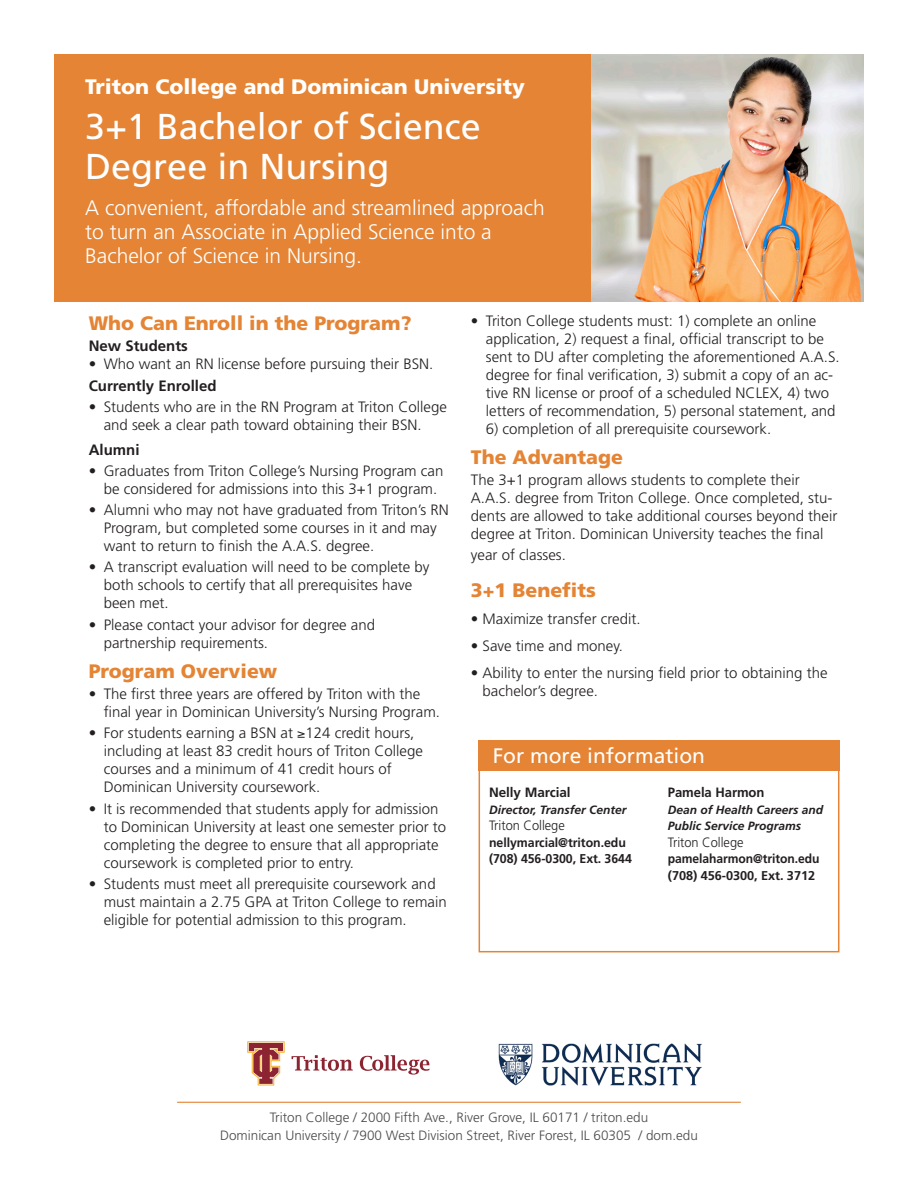
<style>
.page{position:relative;width:918px;height:1188px;background:#fff}
.page>*{position:absolute;margin:0;border:0;box-sizing:border-box;transform-origin:0 0}
.t1{font:36px/40.5px "Frutiger";color:#fff}
.t2{font:300 21px/24px "Frutiger";color:#fff}
.t3{font:900 21px "Frutiger";color:#fff}
.t4{font:21px "Frutiger";color:#fff}
.t5{font:900 19.5px "Frutiger";color:#e48434}
.t6{font:300 15px/18px "Frutiger";color:#231f20}
.t7{font:700 15px "Frutiger";color:#231f20}
.t8{font:300 13.5px "Frutiger";color:#494a4b}
.t9{font:300 13.5px "Frutiger";color:#231f20;scale:.95 1}
.t10{font:700 13.5px "Frutiger";letter-spacing:-.005em;color:#231f20}
.t11{font:700 12.75px "Frutiger";letter-spacing:-.005em;color:#231f20}
.t12{font:700 12.75px/16.5px "Frutiger";letter-spacing:-.005em;color:#231f20;scale:.95 1}
.t13{font:italic 700 12px/16.5px "Frutiger";color:#231f20}
</style>
<div class="page">
<div style="left:479px;top:749px;width:360px;height:203px;border:2px solid #e48434"></div>
<div style="left:54px;top:54px;width:693px;height:247px;background:#e48434"></div>
<hr style="left:177px;top:1102px;width:564px;height:1px;background:#e48434">
<svg style="left:292px;top:1055px;width:61px;height:16px"></svg>
<svg style="left:360px;top:1055px;width:69px;height:20px"></svg>
<svg style="left:247px;top:1041px;width:38px;height:45px"></svg>
<div style="left:478px;top:741px;width:361px;height:30px;background:#e48434"></div>
<img style="left:592px;top:54px;width:272px;height:247px">
<img style="left:498px;top:1043px;width:204px;height:43px">
<p class="t3" style="left:85px;top:74px;width:441px">Triton College and Dominican University</p>
<p class="t1" style="left:85px;top:106px;width:397px">3+1 Bachelor of Science<br>Degree in Nursing</p>
<p class="t2" style="left:85px;top:196px;width:461px">A convenient, affordable and streamlined approach to turn an Associate in Applied Science into a<br>Bachelor of Science in Nursing.</p>
<p class="t5" style="left:89px;top:312px;width:324px">Who Can Enroll in the Program?</p>
<p class="t7" style="left:89px;top:337px;width:101px">New Students</p>
<p class="t6" style="left:89px;top:355px;width:346px">• Who want an RN license before pursuing their BSN.</p>
<p class="t7" style="left:89px;top:377px;width:129px">Currently Enrolled</p>
<p class="t6" style="left:104px;top:398px;width:345px;text-indent:-15px">• Students who are in the RN Program at Triton College and seek a clear path toward obtaining their BSN.</p>
<p class="t7" style="left:89px;top:441px;width:52px">Alumni</p>
<p class="t6" style="left:89px;top:462px;width:356px;text-align:center">• Graduates from Triton College’s Nursing Program can be considered for admissions into this 3+1 program.</p>
<p class="t6" style="left:104px;top:501px;width:347px;text-indent:-15px">• Alumni who may not have graduated from Triton’s RN<br>Program, but completed some courses in it and may want to return to finish the A.A.S. degree.</p>
<p class="t6" style="left:104px;top:558px;width:327px;text-indent:-15px">• A transcript evaluation will need to be complete by both schools to certify that all prerequisites have been met.</p>
<p class="t6" style="left:104px;top:616px;width:273px;text-indent:-15px">• Please contact your advisor for degree and partnership requirements.</p>
<p class="t5" style="left:89px;top:659px;width:190px">Program Overview</p>
<p class="t6" style="left:104px;top:685px;width:338px;text-indent:-15px">• The first three years are offered by Triton with the final year in Dominican University’s Nursing Program.</p>
<p class="t6" style="left:104px;top:724px;width:321px;text-indent:-15px">• For students earning a BSN at ≥124 credit hours, including at least 83 credit hours of Triton College courses and a minimum of 41 credit hours of Dominican University coursework.</p>
<p class="t6" style="left:104px;top:800px;width:344px;text-indent:-15px">• It is recommended that students apply for admission to Dominican University at least one semester prior to completing the degree to ensure that all appropriate coursework is completed prior to entry.</p>
<p class="t6" style="left:104px;top:875px;width:345px;text-indent:-15px">• Students must meet all prerequisite coursework and must maintain a 2.75 GPA at Triton College to remain eligible for potential admission to this program.</p>
<p class="t6" style="left:486px;top:312px;width:355px;text-indent:-15px">• Triton College students must: 1) complete an online application, 2) request a final, official transcript to be sent to DU after completing the aforementioned A.A.S. degree for final verification, 3) submit a copy of an ac&shy;tive RN license or proof of a scheduled NCLEX, 4) two letters of recommendation, 5) personal statement, and</p>
<p class="t6" style="left:486px;top:420px;width:287px">6) completion of all prerequisite coursework.</p>
<p class="t5" style="left:471px;top:446px;width:154px">The Advantage</p>
<p class="t6" style="left:471px;top:471px;width:368px">The 3+1 program allows students to complete their A.A.S. degree from Triton College. Once completed, stu&shy;dents are allowed to take additional courses beyond their degree at Triton. Dominican University teaches the final</p>
<p class="t6" style="left:471px;top:546px;width:96px">year of classes.</p>
<p class="t5" style="left:471px;top:579px;width:126px">3+1 Benefits</p>
<p class="t6" style="left:471px;top:610px;width:171px">• Maximize transfer credit.</p>
<p class="t6" style="left:471px;top:637px;width:153px">• Save time and money.</p>
<p class="t6" style="left:483px;top:664px;width:347px;text-indent:-12px">• Ability to enter the nursing field prior to obtaining the bachelor’s degree.</p>
<p class="t4" style="left:493px;top:743px;width:214px">For more information</p>
<p class="t10" style="left:489px;top:785px;width:83px">Nelly Marcial</p>
<p class="t13" style="left:489px;top:801px;width:139px">Director, Transfer Center</p>
<p class="t9" style="left:489px;top:818px;width:81px">Triton College</p>
<p class="t11" style="left:489px;top:835px;width:138px">nellymarcial@triton.edu</p>
<p class="t11" style="left:489px;top:851px;width:144px">(708) 456-0300, Ext. 3644</p>
<p class="t10" style="left:668px;top:785px;width:98px">Pamela Harmon</p>
<p class="t13" style="left:668px;top:801px;width:157px">Dean of Health Careers and<br>Public Service Programs</p>
<p class="t9" style="left:668px;top:834px;width:81px">Triton College</p>
<p class="t12" style="left:668px;top:851px;width:161px">pamelaharmon@triton.edu (708) 456-0300, Ext. 3712</p>
<p class="t8" style="left:270px;top:1110px;width:380px">Triton College / 2000 Fifth Ave., River Grove, IL 60171 / triton.edu</p>
<p class="t8" style="left:220px;top:1128px;width:479px">Dominican University / 7900 West Division Street, River Forest, IL 60305 / dom.edu</p>
</div>
